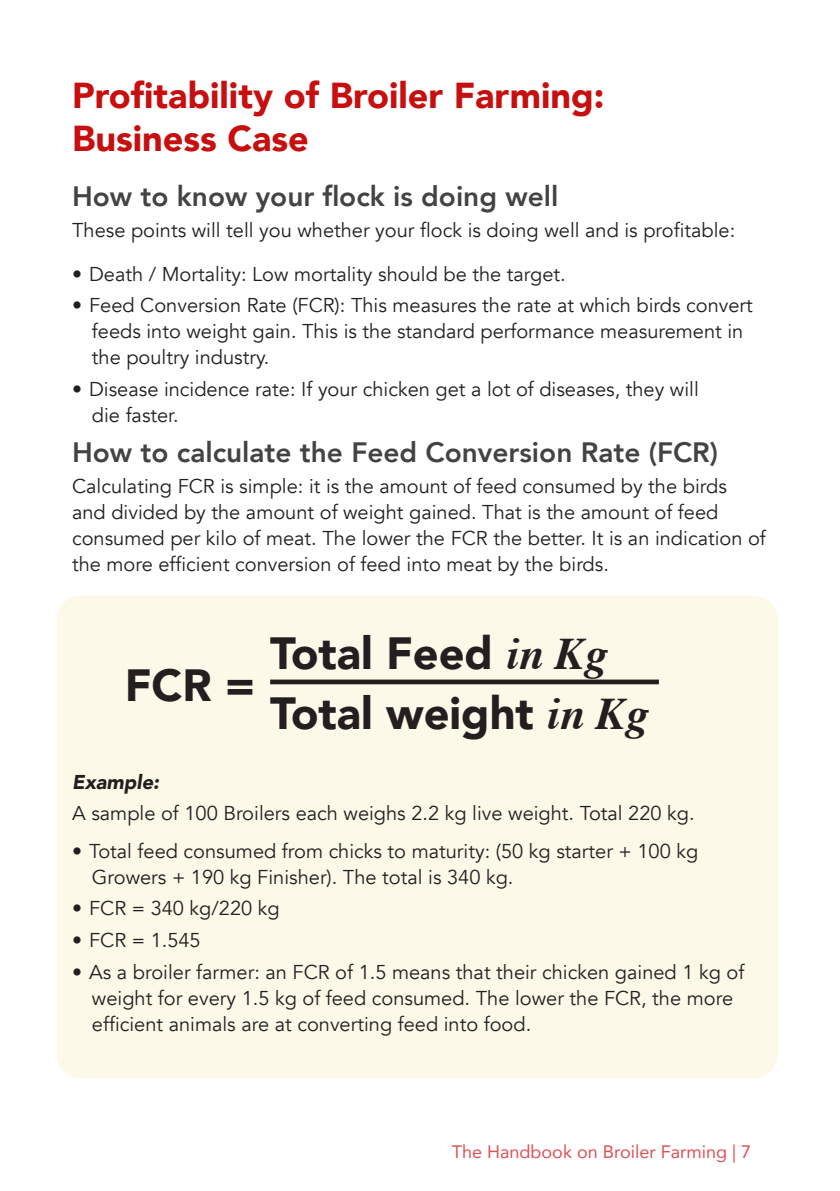
<style>
.page{position:relative;width:840px;height:1191px;background:#fff}
.page>*{position:absolute;margin:0;border:0;box-sizing:border-box;transform-origin:0 0}
.t1{font:900 45px "Avenir";color:#231f20}
.t2{font:900 36px "Avenir";color:#c80f0f}
.t3{font:800 28px "Avenir";color:#434343}
.Body_Copy{font:20px/26px "Avenir";color:#231f20}
.List_Paragraph{font:20px "Avenir";color:#231f20}
.Body_Copy-2{font:italic 900 20px "Avenir";color:#231f20}
.t4{font:18px "Avenir";color:#dd5054}
.s1{font-family:"Times";font-weight:700;font-style:italic}
</style>
<div class="page">
<div style="left:57px;top:595px;width:720px;height:483px;background:#fcf9e8;border-radius:24px"></div>
<div style="left:270px;top:679px;width:388px;height:5px;background:#231f20"></div>
<p class="t2" style="left:72px;top:65px;width:533px">Profitability of Broiler Farming:</p>
<p class="t2" style="left:72px;top:108px;width:238px">Business Case</p>
<p class="t3" style="left:72px;top:174px;width:487px">How to know your flock is doing well</p>
<p class="Body_Copy" style="left:72px;top:218px;width:664px">These points will tell you whether your flock is doing well and is profitable:</p>
<p class="Body_Copy" style="left:72px;top:261px;width:495px">• Death / Mortality: Low mortality should be the target.</p>
<p class="Body_Copy" style="left:92px;top:293px;width:662px;text-indent:-20px">• Feed Conversion Rate (FCR): This measures the rate at which birds convert feeds into weight gain. This is the standard performance measurement in the poultry industry.</p>
<p class="Body_Copy" style="left:72px;top:376px;width:628px">• Disease incidence rate: If your chicken get a lot of diseases, they will</p>
<p class="List_Paragraph" style="left:92px;top:403px;width:88px">die faster.</p>
<p class="t3" style="left:72px;top:430px;width:647px">How to calculate the Feed Conversion Rate (FCR)</p>
<p class="Body_Copy" style="left:72px;top:474px;width:695px">Calculating FCR is simple: it is the amount of feed consumed by the birds<br>and divided by the amount of weight gained. That is the amount of feed consumed per kilo of meat. The lower the FCR the better. It is an indication of the more efficient conversion of feed into meat by the birds.</p>
<p class="t1" style="left:125px;top:647px;width:132px">FCR =</p>
<p class="t1" style="left:270px;top:615px;width:339px">Total Feed <span class="s1">in Kg</span></p>
<p class="t1" style="left:270px;top:675px;width:380px">Total weight <span class="s1">in Kg</span></p>
<p class="Body_Copy-2" style="left:72px;top:765px;width:89px">Example:</p>
<p class="Body_Copy" style="left:72px;top:800px;width:623px">A sample of 100 Broilers each weighs 2.2 kg live weight. Total 220 kg.</p>
<p class="Body_Copy" style="left:92px;top:838px;width:607px;text-indent:-20px">• Total feed consumed from chicks to maturity: (50 kg starter + 100 kg<br>Growers + 190 kg Finisher). The total is 340 kg.</p>
<p class="Body_Copy" style="left:72px;top:895px;width:209px">• FCR = 340 kg/220 kg</p>
<p class="Body_Copy" style="left:72px;top:927px;width:130px">• FCR = 1.545</p>
<p class="Body_Copy" style="left:92px;top:959px;width:653px;text-indent:-20px">• As a broiler farmer: an FCR of 1.5 means that their chicken gained 1 kg of weight for every 1.5 kg of feed consumed. The lower the FCR, the more efficient animals are at converting feed into food.</p>
<p class="t4" style="left:451px;top:1137px;width:301px">The Handbook on Broiler Farming | 7</p>
</div>
